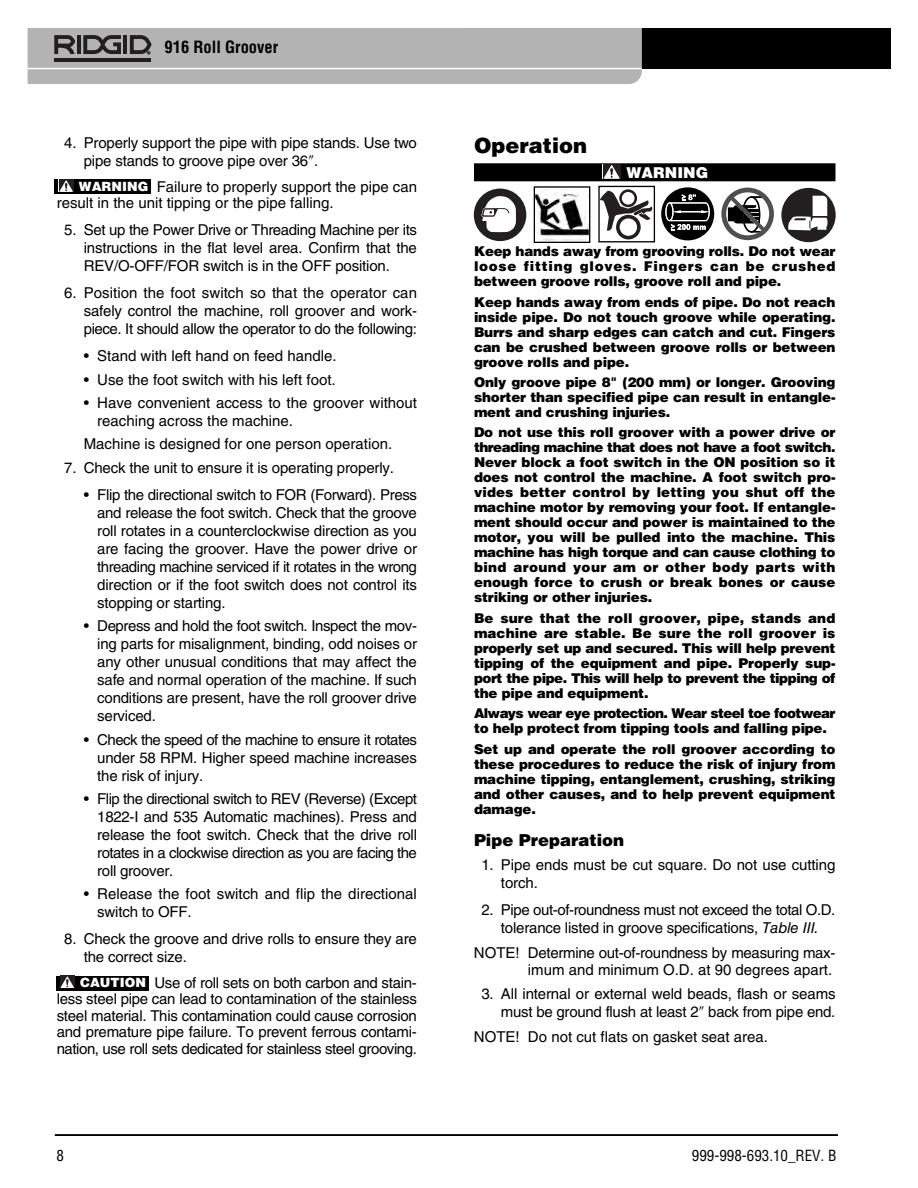
<style>
.page{position:relative;width:918px;height:1188px;background:#fff}
.page>*{position:absolute;margin:0;border:0;box-sizing:border-box;transform-origin:0 0}
.t1{font:900 21px "Helvetica LT Std";color:#000}
.t2{font:900 16.5px "Helvetica LT Std";color:#000}
.t3{font:700 condensed 16.5px "Helvetica LT Std";color:#000}
.t4{font:15px/18px "Helvetica LT Std";letter-spacing:-.01em;color:#000;text-align:justify}
.t5{font:condensed 15px "Helvetica LT Std";color:#000}
.t6{font:900 15px "Helvetica LT Std";color:#fff}
.t7{font:900 13.5px/15px "Helvetica LT Std";letter-spacing:-.015em;color:#000;text-align:justify}
.t8{font:900 13.5px/15px "Helvetica LT Std";letter-spacing:-.05em;color:#000}
.t9{font:900 12.75px "Helvetica LT Std";color:#fff}
.s1{font-style:italic}
</style>
<div class="page">
<div style="left:474px;top:163px;width:362px;height:18px;background:#000"></div>
<div style="left:603px;top:164px;width:17px;height:15px;background:#231f20"></div>
<svg style="left:604px;top:165px;width:16px;height:14px"></svg>
<div style="left:464px;top:28px;width:426px;height:41px;background:#000"></div>
<svg style="left:28px;top:28px;width:614px;height:56px;background:#afaeae"></svg>
<hr style="left:55px;top:1134px;width:783px;height:2px;background:#000">
<div style="left:662px;top:187px;width:52px;height:53px;background:#000;border-radius:50%"></div>
<svg style="left:665px;top:194px;width:45px;height:37px"></svg>
<svg style="left:474px;top:189px;width:52px;height:52px"></svg>
<svg style="left:600px;top:189px;width:52px;height:50px"></svg>
<div style="left:598px;top:186px;width:57px;height:56px;border:1px solid #000"></div>
<svg style="left:721px;top:188px;width:53px;height:52px"></svg>
<div style="left:781px;top:188px;width:55px;height:54px;background:#231f20;border-radius:50%"></div>
<svg style="left:788px;top:196px;width:40px;height:34px"></svg>
<div style="left:535px;top:188px;width:54px;height:54px;background:linear-gradient(to right,#f2f2f2,#efefef)"></div>
<img style="left:536px;top:189px;width:52px;height:51px">
<div style="left:534px;top:186px;width:56px;height:57px;border:1px solid #000"></div>
<div style="left:56px;top:976px;width:92px;height:15px;background:#000"></div>
<div style="left:60px;top:976px;width:14px;height:12px;background:#231f20"></div>
<svg style="left:61px;top:976px;width:13px;height:12px"></svg>
<div style="left:55px;top:179px;width:96px;height:15px;background:#000"></div>
<div style="left:59px;top:179px;width:14px;height:13px;background:#231f20"></div>
<svg style="left:59px;top:180px;width:14px;height:12px"></svg>
<p class="t3" style="left:165px;top:41px;width:115px">916 Roll Groover</p>
<p class="t4" style="left:84px;top:135px;width:335px;text-indent:-20px">4. Properly support the pipe with pipe stands. Use two pipe stands to groove pipe over 36 .</p>
<p class="t4" style="left:57px;top:180px;width:362px;line-height:16.5px;text-indent:100px">Failure to properly support the pipe can result in the unit tipping or the pipe falling.</p>
<p class="t4" style="left:84px;top:222px;width:335px;text-indent:-20px">5. Set up the Power Drive or Threading Machine per its instructions in the flat level area. Confirm that the REV/O-OFF/FOR switch is in the OFF position.</p>
<p class="t4" style="left:84px;top:285px;width:335px;text-indent:-20px">6. Position the foot switch so that the operator can safely control the machine, roll groover and work&shy;piece. It should allow the operator to do the following:</p>
<p class="t4" style="left:84px;top:348px;width:254px">• Stand with left hand on feed handle.</p>
<p class="t4" style="left:84px;top:372px;width:253px">• Use the foot switch with his left foot.</p>
<p class="t4" style="left:97px;top:395px;width:321px;text-indent:-14px">• Have convenient access to the groover without reaching across the machine.</p>
<p class="t4" style="left:84px;top:437px;width:310px">Machine is designed for one person operation.</p>
<p class="t4" style="left:64px;top:460px;width:331px">7. Check the unit to ensure it is operating properly.</p>
<p class="t4" style="left:97px;top:487px;width:321px;text-indent:-14px">• Flip the directional switch to FOR (Forward). Press and release the foot switch. Check that the groove roll rotates in a counterclockwise direction as you are facing the groover. Have the power drive or threading machine serviced if it rotates in the wrong direction or if the foot switch does not control its stopping or starting.</p>
<p class="t4" style="left:97px;top:618px;width:321px;text-indent:-14px">• Depress and hold the foot switch. Inspect the mov&shy;ing parts for misalignment, binding, odd noises or any other unusual conditions that may affect the safe and normal operation of the machine. If such conditions are present, have the roll groover drive serviced.</p>
<p class="t4" style="left:97px;top:732px;width:321px;text-indent:-14px">• Check the speed of the machine to ensure it rotates under 58 RPM. Higher speed machine increases the risk of injury.</p>
<p class="t4" style="left:97px;top:791px;width:321px;text-indent:-13px">• Flip the directional switch to REV (Reverse) (Except 1822-I and 535 Automatic machines). Press and release the foot switch. Check that the drive roll rotates in a clockwise direction as you are facing the roll groover.</p>
<p class="t4" style="left:97px;top:887px;width:321px;text-indent:-13px">• Release the foot switch and flip the directional switch to OFF.</p>
<p class="t4" style="left:84px;top:932px;width:335px;text-indent:-20px">8. Check the groove and drive rolls to ensure they are the correct size.</p>
<p class="t4" style="left:57px;top:976px;width:362px;line-height:16.5px;text-indent:98px">Use of roll sets on both carbon and stain&shy;less steel pipe can lead to contamination of the stainless steel material. This contamination could cause corrosion and premature pipe failure. To prevent ferrous contami&shy;nation, use roll sets dedicated for stainless steel grooving.</p>
<p class="t9" style="left:79px;top:182px;width:71px">WARNING</p>
<p class="t9" style="left:80px;top:978px;width:67px">CAUTION</p>
<h1 class="t1" style="left:474px;top:137px;width:115px">Operation</h1>
<p class="t6" style="left:627px;top:167px;width:83px">WARNING</p>
<p class="t7" style="left:474px;top:245px;width:363px">Keep hands away from grooving rolls. Do not wear loose fitting gloves. Fingers can be crushed between groove rolls, groove roll and pipe.</p>
<p class="t7" style="left:474px;top:296px;width:363px">Keep hands away from ends of pipe. Do not reach inside pipe. Do not touch groove while operating.<br>Burrs and sharp edges can catch and cut. Fingers can be crushed between groove rolls or between groove rolls and pipe.</p>
<p class="t7" style="left:474px;top:376px;width:363px">Only groove pipe 8" (200 mm) or longer. Grooving shorter than specified pipe can result in entangle&shy;ment and crushing injuries.</p>
<p class="t7" style="left:474px;top:426px;width:363px">Do not use this roll groover with a power drive or threading machine that does not have a foot switch.<br>Never block a foot switch in the ON position so it does not control the machine. A foot switch pro&shy;vides better control by letting you shut off the machine motor by removing your foot. If entangle&shy;ment should occur and power is maintained to the motor, you will be pulled into the machine. This machine has high torque and can cause clothing to bind around your am or other body parts with enough force to crush or break bones or cause striking or other injuries.</p>
<p class="t7" style="left:474px;top:612px;width:363px">Be sure that the roll groover, pipe, stands and machine are stable. Be sure the roll groover is properly set up and secured. This will help prevent tipping of the equipment and pipe. Properly sup&shy;port the pipe. This will help to prevent the tipping of the pipe and equipment.</p>
<p class="t8" style="left:474px;top:707px;width:363px">Always wear eye protection. Wear steel toe footwear to help protect from tipping tools and falling pipe.</p>
<p class="t7" style="left:474px;top:743px;width:363px">Set up and operate the roll groover according to these procedures to reduce the risk of injury from machine tipping, entanglement, crushing, striking and other causes, and to help prevent equipment damage.</p>
<p class="t2" style="left:474px;top:834px;width:152px">Pipe Preparation</p>
<p class="t4" style="left:501px;top:857px;width:336px;text-indent:-20px">1. Pipe ends must be cut square. Do not use cutting torch.</p>
<p class="t4" style="left:481px;top:902px;width:356px;text-align:center">2. Pipe out-of-roundness must not exceed the total O.D. tolerance listed in groove specifications, <span class="s1">Table III.</span></p>
<p class="t4" style="left:474px;top:946px;width:363px;line-height:16.5px;text-align:right">NOTE! Determine out-of-roundness by measuring max&shy;imum and minimum O.D. at 90 degrees apart.</p>
<p class="t4" style="left:481px;top:986px;width:356px;text-align:right">3. All internal or external weld beads, flash or seams must be ground flush at least 2 back from pipe end.</p>
<p class="t4" style="left:474px;top:1029px;width:296px">NOTE! Do not cut flats on gasket seat area.</p>
<p class="t5" style="left:56px;top:1150px;width:9px">8</p>
<p class="t5" style="left:692px;top:1150px;width:146px">999-998-693.10_REV. B</p>
</div>
